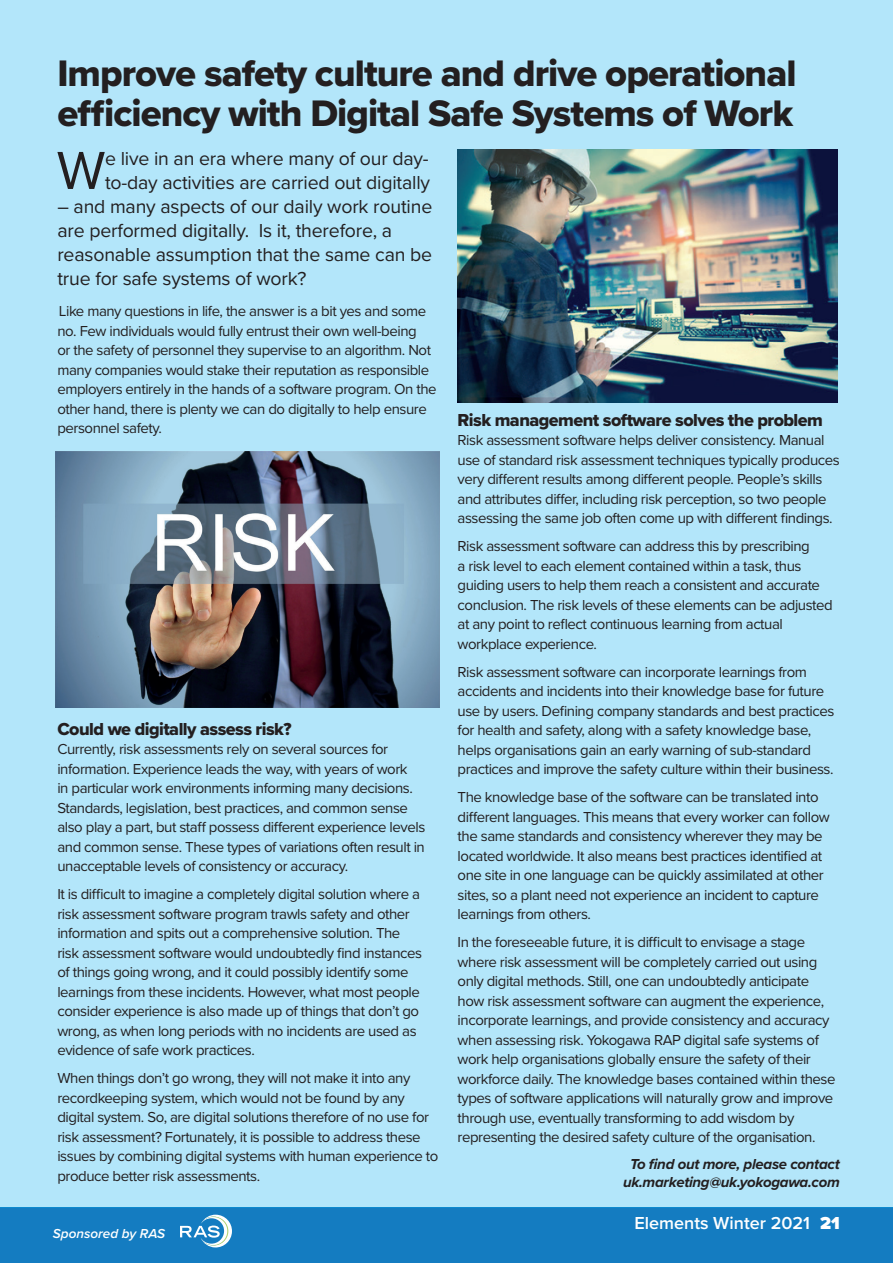
<style>
.page{position:relative;width:893px;height:1263px;background:#fff}
.page>*{position:absolute;margin:0;border:0;box-sizing:border-box;transform-origin:0 0}
.t1{font:55.5px "Proxima Nova";color:#231f20}
.t2{font:38.25px/40.5px "Proxima Nova Extrabld";letter-spacing:-.025em;color:#231f20}
.t3{font:19.5px/24px "Proxima Nova";letter-spacing:-.01em;color:#231f20}
.t4{font:18px "Proxima Nova Extrabld";letter-spacing:-.03em;color:#231f20}
.t5{font:600 18px "Proxima Nova";color:#fff}
.t6{font:15px/19.5px "Proxima Nova";letter-spacing:-.03em;color:#231f20}
.t7{font:italic 700 15px/18px "Proxima Nova";letter-spacing:-.02em;color:#231f20;text-align:center}
.t8{font:italic 600 13.5px "Proxima Nova";color:#fff}
.s1{font-weight:900}
</style>
<div class="page">
<div style="left:0;top:1208px;width:893px;height:55px;background:#147cc1"></div>
<div style="left:0;top:0;width:893px;height:1208px;background:#b3e6fa"></div>
<svg style="left:180px;top:1214px;width:52px;height:34px"></svg>
<img style="left:458px;top:150px;width:380px;height:253px">
<img style="left:55px;top:451px;width:385px;height:257px">
<h2 class="t2" style="left:57px;top:52px;width:741px">Improve safety culture and drive operational efficiency with Digital Safe Systems of Work</h2>
<h1 class="t1" style="left:57px;top:129px;width:50px">W</h1>
<h3 class="t3" style="left:105px;top:146px;width:327px">e live in an era where many of our day&shy;to-day activities are carried out digitally</h3>
<h3 class="t3" style="left:57px;top:194px;width:376px">– and many aspects of our daily work routine are performed digitally. Is it, therefore, a reasonable assumption that the same can be true for safe systems of work?</h3>
<p class="t6" style="left:57px;top:301px;width:381px">Like many questions in life, the answer is a bit yes and some no. Few individuals would fully entrust their own well-being<br>or the safety of personnel they supervise to an algorithm. Not many companies would stake their reputation as responsible employers entirely in the hands of a software program. On the other hand, there is plenty we can do digitally to help ensure personnel safety.</p>
<p class="t4" style="left:458px;top:406px;width:367px">Risk management software solves the problem</p>
<p class="t6" style="left:458px;top:430px;width:384px">Risk assessment software helps deliver consistency. Manual use of standard risk assessment techniques typically produces very different results among different people. People’s skills and attributes differ, including risk perception, so two people assessing the same job often come up with different findings.</p>
<p class="t6" style="left:458px;top:536px;width:377px">Risk assessment software can address this by prescribing<br>a risk level to each element contained within a task, thus guiding users to help them reach a consistent and accurate conclusion. The risk levels of these elements can be adjusted at any point to reflect continuous learning from actual workplace experience.</p>
<p class="t6" style="left:458px;top:661px;width:378px">Risk assessment software can incorporate learnings from accidents and incidents into their knowledge base for future use by users. Defining company standards and best practices for health and safety, along with a safety knowledge base, helps organisations gain an early warning of sub-standard practices and improve the safety culture within their business.</p>
<p class="t6" style="left:458px;top:787px;width:374px">The knowledge base of the software can be translated into different languages. This means that every worker can follow the same standards and consistency wherever they may be located worldwide. It also means best practices identified at one site in one language can be quickly assimilated at other sites, so a plant need not experience an incident to capture learnings from others.</p>
<p class="t6" style="left:458px;top:932px;width:379px">In the foreseeable future, it is difficult to envisage a stage where risk assessment will be completely carried out using only digital methods. Still, one can undoubtedly anticipate how risk assessment software can augment the experience, incorporate learnings, and provide consistency and accuracy when assessing risk. Yokogawa RAP digital safe systems of work help organisations globally ensure the safety of their workforce daily. The knowledge bases contained within these types of software applications will naturally grow and improve through use, eventually transforming to add wisdom by representing the desired safety culture of the organisation.</p>
<p class="t7" style="left:623px;top:1154px;width:218px">To find out more, please contact uk.marketing@uk.yokogawa.com</p>
<p class="t4" style="left:57px;top:715px;width:236px">Could we digitally assess risk?</p>
<p class="t6" style="left:57px;top:739px;width:369px">Currently, risk assessments rely on several sources for information. Experience leads the way, with years of work<br>in particular work environments informing many decisions.<br>Standards, legislation, best practices, and common sense also play a part, but staff possess different experience levels and common sense. These types of variations often result in unacceptable levels of consistency or accuracy.</p>
<p class="t6" style="left:57px;top:884px;width:366px">It is difficult to imagine a completely digital solution where a risk assessment software program trawls safety and other information and spits out a comprehensive solution. The risk assessment software would undoubtedly find instances of things going wrong, and it could possibly identify some learnings from these incidents. However, what most people consider experience is also made up of things that don’t go wrong, as when long periods with no incidents are used as evidence of safe work practices.</p>
<p class="t6" style="left:57px;top:1068px;width:383px">When things don’t go wrong, they will not make it into any recordkeeping system, which would not be found by any digital system. So, are digital solutions therefore of no use for risk assessment? Fortunately, it is possible to address these issues by combining digital systems with human experience to produce better risk assessments.</p>
<p class="t8" style="left:53px;top:1223px;width:114px">Sponsored by RAS</p>
<p class="t5" style="left:634px;top:1210px;width:207px">Elements Winter 2021 <span class="s1">21</span></p>
</div>
